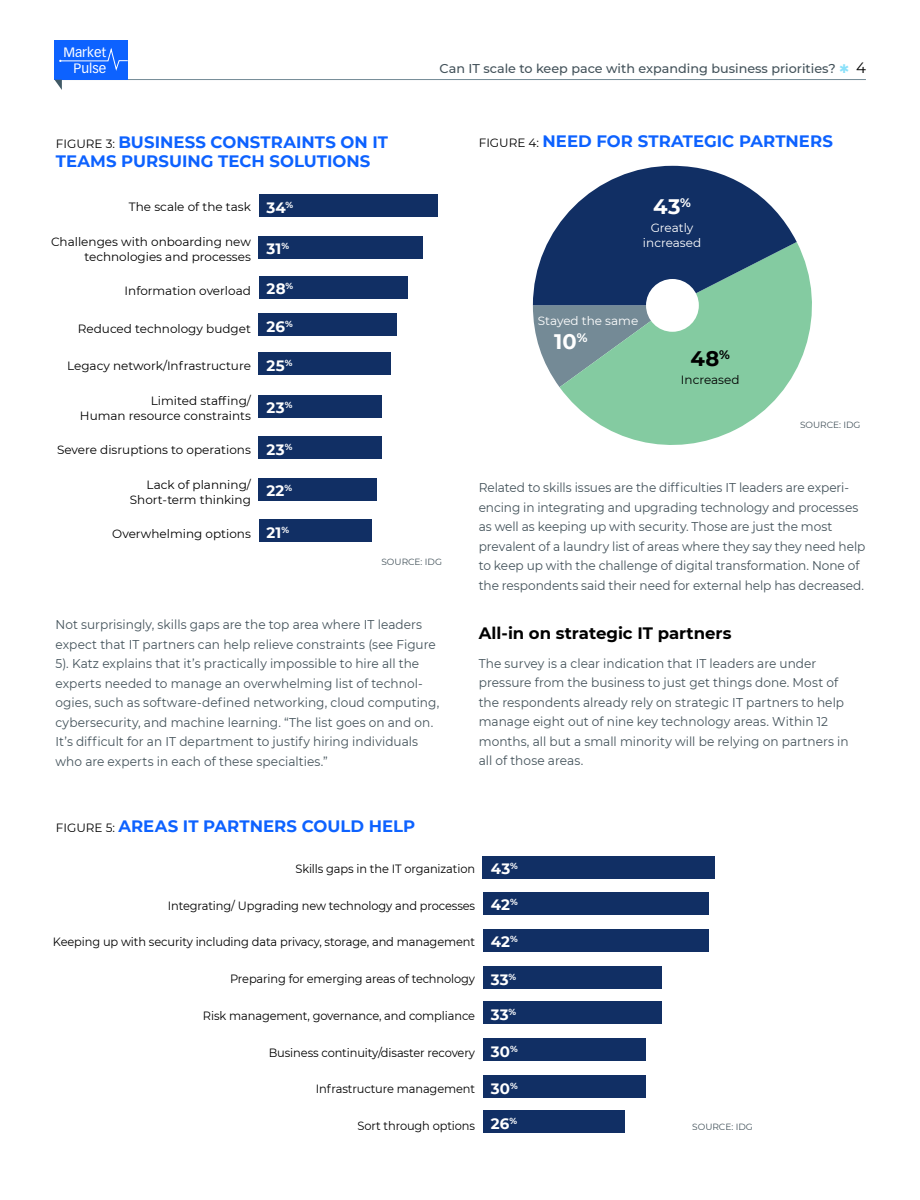
<style>
.page{position:relative;width:920px;height:1200px;background:#fff}
.page>*{position:absolute;margin:0;border:0;box-sizing:border-box;transform-origin:0 0}
.t1{font:700 21px "Montserrat";color:#fff}
.t2{font:700 21px "Montserrat";color:#000}
.t3{font:700 16.5px/19.5px "Montserrat";color:#0d62ff}
.t4{font:700 16.5px "Montserrat";letter-spacing:-.005em;color:#000}
.t5{font:700 15px "Montserrat";letter-spacing:.015em;color:#fff}
.t6{font:13.35px "Vectora LH";color:#fff}
.t7{font:12.75px/19.5px "Montserrat";color:#43525a;scale:.95 1}
.t8{font:500 12.75px "Montserrat";color:#43525a}
.t9{font:12px "Montserrat";letter-spacing:-.01em;color:#000;scale:.95 1}
.t10{font:12px/15px "Montserrat";letter-spacing:-.01em;color:#000;text-align:right}
.t11{font:12px/15px "Montserrat";color:#fff;text-align:center}
.t12{font:9px "Montserrat";color:#43525a}
.s1{font-weight:400;font-size:12px;color:#000}
.s2{color:#8be1fa}
.s3{font-weight:400;font-size:15px;color:#000}
</style>
<div class="page">
<hr style="left:56px;top:79px;width:810px;height:1px;background:#748a96">
<div style="left:54px;top:40px;width:74px;height:40px;background:#0d62ff"></div>
<svg style="left:54px;top:80px;width:8px;height:10px"></svg>
<svg style="left:59px;top:48px;width:69px;height:23px"></svg>
<div style="left:259px;top:194px;width:178px;height:23px;background:#112f64"></div>
<div style="left:483px;top:856px;width:232px;height:22px;background:#112f64"></div>
<div style="left:483px;top:892px;width:225px;height:22px;background:#112f64"></div>
<div style="left:483px;top:929px;width:225px;height:23px;background:#112f64"></div>
<div style="left:483px;top:966px;width:179px;height:23px;background:#112f64"></div>
<div style="left:483px;top:1002px;width:179px;height:22px;background:#112f64"></div>
<div style="left:483px;top:1039px;width:162px;height:22px;background:#112f64"></div>
<div style="left:483px;top:1075px;width:162px;height:23px;background:#112f64"></div>
<div style="left:483px;top:1111px;width:142px;height:22px;background:#112f64"></div>
<div style="left:259px;top:236px;width:164px;height:23px;background:#112f64"></div>
<div style="left:259px;top:276px;width:148px;height:23px;background:#112f64"></div>
<div style="left:259px;top:313px;width:138px;height:23px;background:#112f64"></div>
<div style="left:259px;top:353px;width:132px;height:22px;background:#112f64"></div>
<div style="left:259px;top:395px;width:123px;height:22px;background:#112f64"></div>
<div style="left:259px;top:436px;width:123px;height:23px;background:#112f64"></div>
<div style="left:259px;top:478px;width:118px;height:23px;background:#112f64"></div>
<div style="left:259px;top:520px;width:112px;height:22px;background:#112f64"></div>
<svg style="left:559px;top:242px;width:253px;height:203px;fill:#84cba1"></svg>
<svg style="left:533px;top:166px;width:263px;height:221px;background:#5f8591"></svg>
<div style="left:646px;top:279px;width:52px;height:53px;background:#fff;border-radius:50%"></div>
<p class="t6" style="left:63px;top:45px;width:44px">Market</p>
<p class="t6" style="left:74px;top:61px;width:34px">Pulse</p>
<p class="t3" style="left:56px;top:132px;width:334px"><span class="s1">FIGURE 3:</span> BUSINESS CONSTRAINTS ON IT<br>TEAMS PURSUING TECH SOLUTIONS</p>
<p class="t8" style="left:439px;top:60px;width:428px">Can IT scale to keep pace with expanding business priorities? <span class="s2">✱</span> <span class="s3">4</span></p>
<p class="t3" style="left:478px;top:131px;width:355px"><span class="s1">FIGURE 4:</span> NEED FOR STRATEGIC PARTNERS</p>
<p class="t10" style="left:129px;top:199px;width:123px">The scale of the task</p>
<p class="t10" style="left:51px;top:234px;width:201px">Challenges with onboarding new technologies and processes</p>
<p class="t10" style="left:125px;top:283px;width:128px">Information overload</p>
<p class="t10" style="left:78px;top:321px;width:174px">Reduced technology budget</p>
<p class="t10" style="left:67px;top:358px;width:185px">Legacy network/Infrastructure</p>
<p class="t10" style="left:80px;top:393px;width:172px">Limited staffing/<br>Human resource constraints</p>
<p class="t10" style="left:57px;top:442px;width:195px">Severe disruptions to operations</p>
<p class="t10" style="left:130px;top:477px;width:123px">Lack of planning/<br>Short-term thinking</p>
<p class="t10" style="left:112px;top:526px;width:140px">Overwhelming options</p>
<p class="t5" style="left:266px;top:196px;width:28px">34<sup>%</sup></p>
<p class="t5" style="left:266px;top:238px;width:24px">31<sup>%</sup></p>
<p class="t5" style="left:266px;top:278px;width:28px">28<sup>%</sup></p>
<p class="t5" style="left:266px;top:315px;width:28px">26<sup>%</sup></p>
<p class="t5" style="left:266px;top:355px;width:27px">25<sup>%</sup></p>
<p class="t5" style="left:266px;top:397px;width:27px">23<sup>%</sup></p>
<p class="t5" style="left:266px;top:439px;width:27px">23<sup>%</sup></p>
<p class="t5" style="left:266px;top:480px;width:27px">22<sup>%</sup></p>
<p class="t5" style="left:266px;top:522px;width:24px">21<sup>%</sup></p>
<p class="t12" style="left:381px;top:556px;width:62px">SOURCE: IDG</p>
<p class="t7" style="left:56px;top:614px;width:405px">Not surprisingly, skills gaps are the top area where IT leaders expect that IT partners can help relieve constraints (see Figure 5). Katz explains that it’s practically impossible to hire all the experts needed to manage an overwhelming list of technol&shy;ogies, such as software-defined networking, cloud computing, cybersecurity, and machine learning. “The list goes on and on.<br>It’s difficult for an IT department to justify hiring individuals who are experts in each of these specialties.”</p>
<p class="t3" style="left:56px;top:816px;width:361px"><span class="s1">FIGURE 5:</span> AREAS IT PARTNERS COULD HELP</p>
<p class="t1" style="left:653px;top:191px;width:39px">43<sup>%</sup></p>
<p class="t11" style="left:643px;top:220px;width:60px">Greatly increased</p>
<p class="t11" style="left:538px;top:312px;width:102px">Stayed the same</p>
<p class="t1" style="left:554px;top:327px;width:35px">10<sup>%</sup></p>
<p class="t2" style="left:690px;top:343px;width:41px">48<sup>%</sup></p>
<p class="t10" style="left:681px;top:372px;width:60px">Increased</p>
<p class="t12" style="left:800px;top:419px;width:62px">SOURCE: IDG</p>
<p class="t7" style="left:478px;top:478px;width:408px">Related to skills issues are the difficulties IT leaders are experi&shy;encing in integrating and upgrading technology and processes as well as keeping up with security. Those are just the most prevalent of a laundry list of areas where they say they need help to keep up with the challenge of digital transformation. None of the respondents said their need for external help has decreased.</p>
<p class="t4" style="left:478px;top:621px;width:254px">All-in on strategic IT partners</p>
<p class="t7" style="left:478px;top:653px;width:391px">The survey is a clear indication that IT leaders are under pressure from the business to just get things done. Most of the respondents already rely on strategic IT partners to help manage eight out of nine key technology areas. Within 12 months, all but a small minority will be relying on partners in all of those areas.</p>
<p class="t9" style="left:295px;top:860px;width:191px">Skills gaps in the IT organization</p>
<p class="t9" style="left:168px;top:897px;width:325px">Integrating/ Upgrading new technology and processes</p>
<p class="t9" style="left:53px;top:934px;width:446px">Keeping up with security including data privacy, storage, and management</p>
<p class="t9" style="left:230px;top:971px;width:259px">Preparing for emerging areas of technology</p>
<p class="t9" style="left:203px;top:1007px;width:288px">Risk management, governance, and compliance</p>
<p class="t9" style="left:269px;top:1044px;width:219px">Business continuity/disaster recovery</p>
<p class="t9" style="left:316px;top:1081px;width:169px">Infrastructure management</p>
<p class="t9" style="left:357px;top:1118px;width:125px">Sort through options</p>
<p class="t5" style="left:490px;top:858px;width:29px">43<sup>%</sup></p>
<p class="t5" style="left:490px;top:894px;width:29px">42<sup>%</sup></p>
<p class="t5" style="left:490px;top:931px;width:29px">42<sup>%</sup></p>
<p class="t5" style="left:490px;top:968px;width:27px">33<sup>%</sup></p>
<p class="t5" style="left:490px;top:1004px;width:27px">33<sup>%</sup></p>
<p class="t5" style="left:490px;top:1041px;width:28px">30<sup>%</sup></p>
<p class="t5" style="left:490px;top:1077px;width:28px">30<sup>%</sup></p>
<p class="t5" style="left:490px;top:1113px;width:28px">26<sup>%</sup></p>
<p class="t12" style="left:692px;top:1121px;width:62px">SOURCE: IDG</p>
</div>
